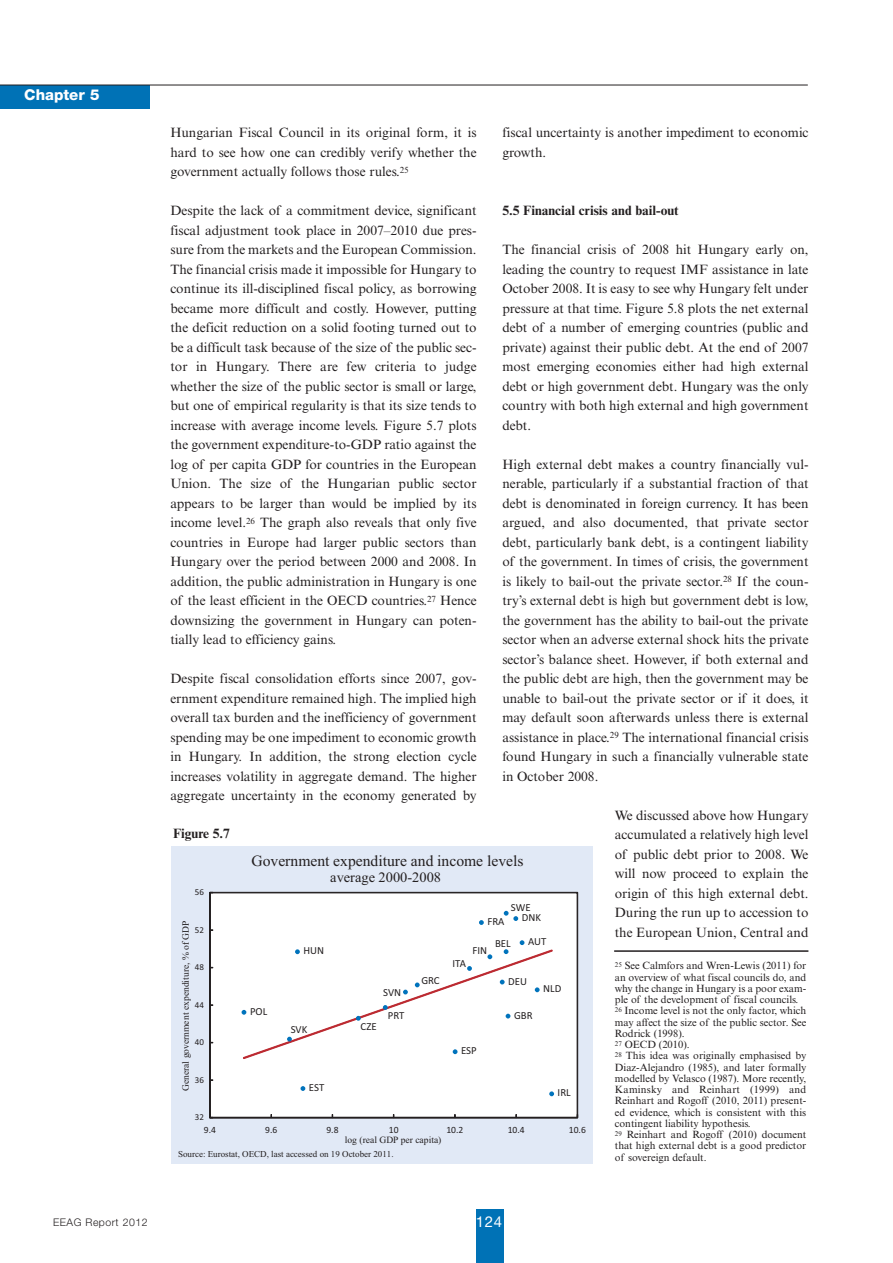
<style>
.page{position:relative;width:893px;height:1263px;background:#fff}
.page>*{position:absolute;margin:0;border:0;box-sizing:border-box;transform-origin:0 0}
.t1{font:15.6px "Times New Roman";color:#231f20}
.t2{font:800 15px "Helvetica Neue LT Std";color:#fff}
.t3{font:15px "Helvetica Neue LT Std";color:#fff}
.t4{font:14.4px "Times New Roman";color:#231f20}
.t5{font:13.5px/19.5px "Times New Roman MT Std";color:#231f20;text-align:justify}
.t6{font:700 13.5px "Times New Roman MT Std";color:#231f20}
.t7{font:10.8px "Calibri";color:#231f20}
.t8{font:10.5px/11.2px "Times New Roman MT Std";color:#231f20}
.t9{font:300 10.5px "Helvetica Neue LT Std";letter-spacing:.045em;color:#231f20}
.t10{font:9.6px "Times New Roman";color:#231f20}
.t11{font:9.6px "Calibri";letter-spacing:.005em;color:#231f20}
.t12{font:9px "Times New Roman";color:#231f20}
.t13{font:9px "Calibri";color:#231f20}
</style>
<div class="page">
<div style="left:476px;top:1209px;width:28px;height:54px;background:#0072b6"></div>
<div style="left:0;top:85px;width:149px;height:24px;background:#0072b6"></div>
<hr style="left:0;top:85px;width:808px;height:1px;background:#231f20">
<div style="left:171px;top:846px;width:421px;height:318px;background:#e1e9f6"></div>
<div style="left:212px;top:894px;width:364px;height:222px;background:#fff"></div>
<div style="left:210px;top:892px;width:368px;height:226px;border:1px solid #231f20"></div>
<div style="left:210px;top:893px;width:1px;height:225px;border:1px solid #231f20"></div>
<div style="left:210px;top:1117px;width:367px;height:1px;border:1px solid #231f20"></div>
<svg style="left:300px;top:1086px;width:5px;height:5px"></svg>
<svg style="left:479px;top:920px;width:5px;height:5px"></svg>
<svg style="left:504px;top:911px;width:14px;height:10px"></svg>
<svg style="left:549px;top:1091px;width:5px;height:5px"></svg>
<div style="left:242px;top:940px;width:310px;height:119px;background:#fff"></div>
<hr style="left:614px;top:950px;width:194px;height:2px;background:#231f20">
<p class="t2" style="left:24px;top:86px;width:77px">Chapter 5</p>
<p class="t5" style="left:502px;top:124px;width:308px">fiscal uncertainty is another impediment to economic growth.</p>
<p class="t5" style="left:170px;top:124px;width:308px">Hungarian Fiscal Council in its original form, it is hard to see how one can credibly verify whether the government actually follows those rules.<sup>25</sup></p>
<p class="t5" style="left:170px;top:202px;width:308px">Despite the lack of a commitment device, significant fiscal adjustment took place in 2007–2010 due pres&shy;sure from the markets and the European Commission.<br>The financial crisis made it impossible for Hungary to continue its ill-disciplined fiscal policy, as borrowing became more difficult and costly. However, putting the deficit reduction on a solid footing turned out to be a difficult task because of the size of the public sec&shy;tor in Hungary. There are few criteria to judge whether the size of the public sector is small or large, but one of empirical regularity is that its size tends to increase with average income levels. Figure 5.7 plots the government expenditure-to-GDP ratio against the log of per capita GDP for countries in the European Union. The size of the Hungarian public sector appears to be larger than would be implied by its income level.<sup>26</sup> The graph also reveals that only five countries in Europe had larger public sectors than Hungary over the period between 2000 and 2008. In addition, the public administration in Hungary is one of the least efficient in the OECD countries.<sup>27</sup> Hence downsizing the government in Hungary can poten&shy;tially lead to efficiency gains.</p>
<p class="t5" style="left:170px;top:670px;width:308px">Despite fiscal consolidation efforts since 2007, gov&shy;ernment expenditure remained high. The implied high overall tax burden and the inefficiency of government spending may be one impediment to economic growth in Hungary. In addition, the strong election cycle increases volatility in aggregate demand. The higher aggregate uncertainty in the economy generated by</p>
<p class="t6" style="left:502px;top:206px;width:178px">5.5 Financial crisis and bail-out</p>
<p class="t5" style="left:502px;top:241px;width:308px">The financial crisis of 2008 hit Hungary early on, leading the country to request IMF assistance in late October 2008. It is easy to see why Hungary felt under pressure at that time. Figure 5.8 plots the net external debt of a number of emerging countries (public and private) against their public debt. At the end of 2007 most emerging economies either had high external debt or high government debt. Hungary was the only country with both high external and high government debt.</p>
<p class="t5" style="left:502px;top:456px;width:308px">High external debt makes a country financially vul&shy;nerable, particularly if a substantial fraction of that debt is denominated in foreign currency. It has been argued, and also documented, that private sector debt, particularly bank debt, is a contingent liability of the government. In times of crisis, the government is likely to bail-out the private sector.<sup>28</sup> If the coun&shy;try’s external debt is high but government debt is low, the government has the ability to bail-out the private sector when an adverse external shock hits the private sector’s balance sheet. However, if both external and the public debt are high, then the government may be unable to bail-out the private sector or if it does, it may default soon afterwards unless there is external assistance in place.<sup>29</sup> The international financial crisis found Hungary in such a financially vulnerable state in October 2008.</p>
<p class="t5" style="left:615px;top:807px;width:195px">We discussed above how Hungary accumulated a relatively high level of public debt prior to 2008. We will now proceed to explain the origin of this high external debt.<br>During the run up to accession to the European Union, Central and</p>
<p class="t6" style="left:173px;top:829px;width:59px">Figure 5.7</p>
<p class="t1" style="left:251px;top:855px;width:274px">Government expenditure and income levels</p>
<p class="t4" style="left:330px;top:872px;width:112px">average 2000-2008</p>
<p class="t13" style="left:195px;top:889px;width:11px">56</p>
<p class="t7" style="left:511px;top:904px;width:21px">SWE</p>
<p class="t7" style="left:522px;top:914px;width:21px">DNK</p>
<p class="t7" style="left:528px;top:938px;width:20px">AUT</p>
<p class="t7" style="left:487px;top:918px;width:19px">FRA</p>
<p class="t10" style="left:182px;top:1091px;width:172px;rotate:-90deg">General government expenditure, % of GDP</p>
<p class="t13" style="left:195px;top:927px;width:11px">52</p>
<p class="t7" style="left:495px;top:940px;width:17px">BEL</p>
<p class="t7" style="left:303px;top:947px;width:22px">HUN</p>
<p class="t7" style="left:473px;top:947px;width:16px">FIN</p>
<p class="t7" style="left:453px;top:960px;width:15px">ITA</p>
<p class="t8" style="left:615px;top:961px;width:193px"><sup>25</sup> See Calmfors and Wren-Lewis (2011) for an overview of what fiscal councils do, and why the change in Hungary is a poor exam&shy;ple of the development of fiscal councils.<br><sup>26</sup> Income level is not the only factor, which may affect the size of the public sector. See Rodrick (1998).<br><sup>27</sup> OECD (2010).<br><sup>28</sup> This idea was originally emphasised by Diaz-Alejandro (1985), and later formally modelled by Velasco (1987). More recently, Kaminsky and Reinhart (1999) and Reinhart and Rogoff (2010, 2011) present&shy;ed evidence, which is consistent with this contingent liability hypothesis.<br><sup>29</sup> Reinhart and Rogoff (2010) document that high external debt is a good predictor of sovereign default.</p>
<p class="t13" style="left:195px;top:964px;width:11px">48</p>
<p class="t7" style="left:421px;top:977px;width:20px">GRC</p>
<p class="t7" style="left:508px;top:977px;width:20px">DEU</p>
<p class="t7" style="left:543px;top:985px;width:20px">NLD</p>
<p class="t7" style="left:383px;top:988px;width:19px">SVN</p>
<p class="t13" style="left:195px;top:1002px;width:11px">44</p>
<p class="t7" style="left:250px;top:1007px;width:19px">POL</p>
<p class="t7" style="left:514px;top:1011px;width:20px">GBR</p>
<p class="t7" style="left:388px;top:1012px;width:18px">PRT</p>
<p class="t7" style="left:361px;top:1023px;width:18px">CZE</p>
<p class="t7" style="left:291px;top:1026px;width:18px">SVK</p>
<p class="t13" style="left:195px;top:1039px;width:11px">40</p>
<p class="t7" style="left:461px;top:1047px;width:17px">ESP</p>
<p class="t13" style="left:195px;top:1077px;width:11px">36</p>
<p class="t7" style="left:309px;top:1084px;width:17px">EST</p>
<p class="t7" style="left:558px;top:1089px;width:15px">IRL</p>
<p class="t13" style="left:195px;top:1114px;width:11px">32</p>
<p class="t11" style="left:204px;top:1126px;width:14px">9.4</p>
<p class="t11" style="left:265px;top:1126px;width:14px">9.6</p>
<p class="t11" style="left:326px;top:1126px;width:14px">9.8</p>
<p class="t11" style="left:389px;top:1126px;width:11px">10</p>
<p class="t11" style="left:446px;top:1126px;width:19px">10.2</p>
<p class="t11" style="left:508px;top:1126px;width:18px">10.4</p>
<p class="t11" style="left:569px;top:1126px;width:18px">10.6</p>
<p class="t10" style="left:345px;top:1137px;width:98px">log (real GDP per capita)</p>
<p class="t12" style="left:178px;top:1151px;width:217px">Source: Eurostat, OECD, last accessed on 19 October 2011.</p>
<p class="t9" style="left:53px;top:1216px;width:96px">EEAG Report 2012</p>
<p class="t3" style="left:476px;top:1213px;width:28px">124</p>
</div>
